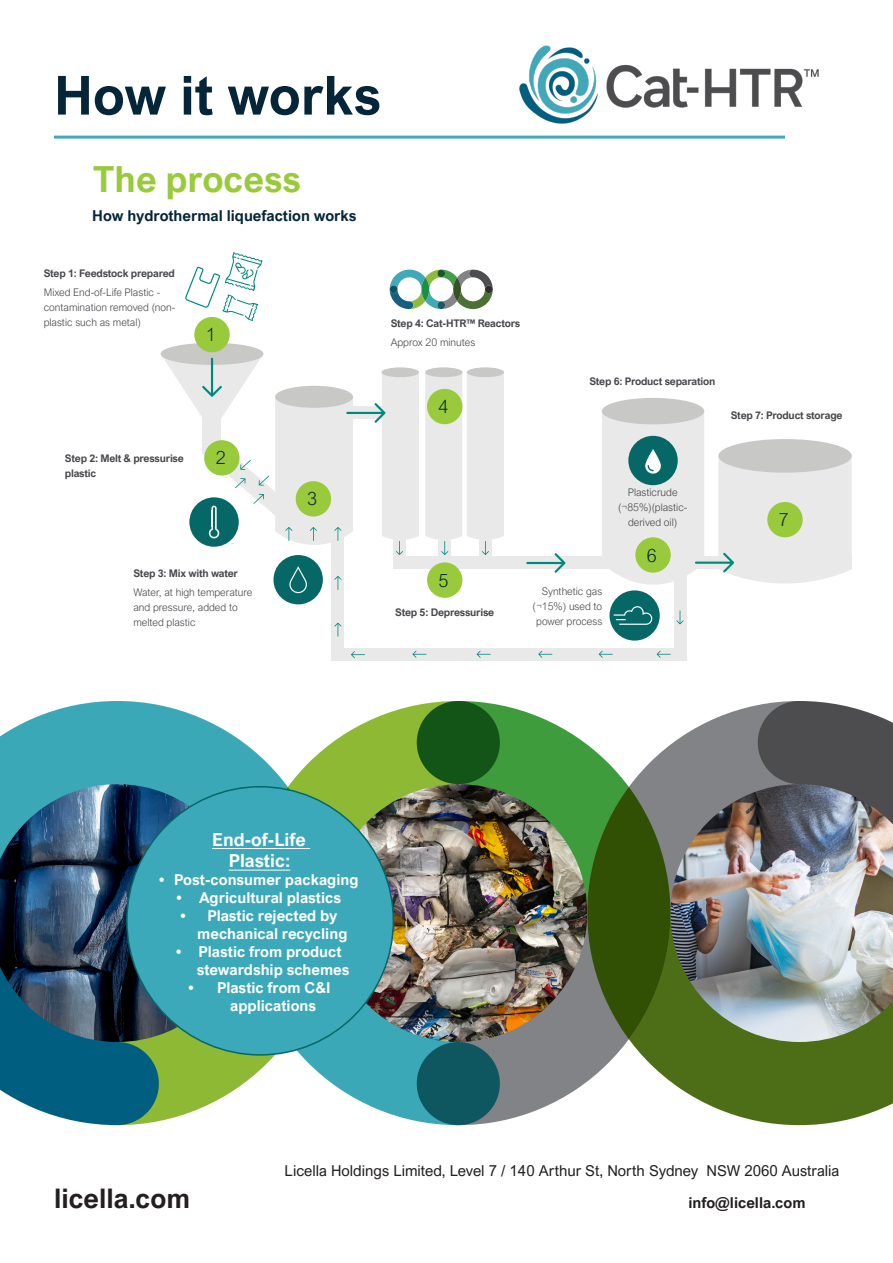
<style>
.page{position:relative;width:893px;height:1263px;background:#fff}
.page>*{position:absolute;margin:0;border:0;box-sizing:border-box;transform-origin:0 0}
.t1{font:700 54px "Arial Nova";color:#052539}
.t2{font:700 36px "Arial Nova";color:#99ca3b}
.t3{font:700 27px "Arial Nova";color:#231f20}
.t4{font:700 18px/21.6px "Arial Nova";color:#fff;text-align:center}
.body{font:300 18px "Arial Nova";color:#052539}
.t5{font:700 15px/18px "Arial Nova";color:#fff}
.t6{font:15px "Arial Nova";color:#231f20}
.t7{font:700 15px "Arial Nova";color:#052539}
.t8{font:700 15px "Arial Nova";color:#231f20}
.body-2{font:300 10.5px/15px "Arial Nova";color:#46484c}
.body-3{font:700 10.5px/15px "Arial Nova";letter-spacing:-.02em;color:#46484c}
</style>
<div class="page">
<img style="left:519px;top:45px;width:300px;height:79px">
<div style="left:393px;top:537px;width:13px;height:24px;background:#e9e9e9"></div>
<div style="left:393px;top:556px;width:459px;height:13px;background:#e9e9e9"></div>
<div style="left:438px;top:537px;width:13px;height:24px;background:#e9e9e9"></div>
<div style="left:479px;top:537px;width:13px;height:24px;background:#e9e9e9"></div>
<div style="left:331px;top:648px;width:355px;height:13px;background:#e9e9e9"></div>
<div style="left:674px;top:497px;width:12px;height:153px;background:#e9e9e9"></div>
<div style="left:161px;top:343px;width:102px;height:22px;background:#c8c8c7;border-radius:50%"></div>
<div style="left:425px;top:367px;width:38px;height:10px;background:#c8c8c7;border-radius:50%"></div>
<div style="left:467px;top:367px;width:37px;height:10px;background:#c8c8c7;border-radius:50%"></div>
<div style="left:602px;top:398px;width:102px;height:26px;background:#c8c8c7;border-radius:50%"></div>
<div style="left:331px;top:508px;width:13px;height:153px;background:#e9e9e9"></div>
<svg style="left:425px;top:372px;width:79px;height:183px"></svg>
<svg style="left:526px;top:553px;width:39px;height:20px"></svg>
<svg style="left:538px;top:651px;width:14px;height:7px"></svg>
<svg style="left:413px;top:651px;width:14px;height:7px"></svg>
<svg style="left:351px;top:651px;width:14px;height:7px"></svg>
<svg style="left:477px;top:651px;width:14px;height:7px"></svg>
<svg style="left:599px;top:651px;width:14px;height:7px"></svg>
<svg style="left:657px;top:651px;width:14px;height:7px"></svg>
<svg style="left:676px;top:610px;width:7px;height:14px"></svg>
<div style="left:194px;top:317px;width:36px;height:35px;background:#99ca3b;border-radius:50%"></div>
<div style="left:427px;top:389px;width:35px;height:35px;background:#99ca3b;border-radius:50%"></div>
<div style="left:427px;top:562px;width:35px;height:36px;background:#99ca3b;border-radius:50%"></div>
<svg style="left:185px;top:252px;width:77px;height:69px"></svg>
<div style="left:273px;top:555px;width:50px;height:49px;background:#056766;border-radius:50%"></div>
<svg style="left:289px;top:566px;width:18px;height:28px"></svg>
<svg style="left:163px;top:354px;width:256px;height:201px"></svg>
<svg style="left:602px;top:410px;width:250px;height:176px"></svg>
<div style="left:609px;top:590px;width:51px;height:51px;background:#056766;border-radius:50%"></div>
<svg style="left:614px;top:606px;width:38px;height:19px"></svg>
<svg style="left:334px;top:576px;width:7px;height:14px"></svg>
<svg style="left:334px;top:623px;width:7px;height:14px"></svg>
<svg style="left:390px;top:269px;width:103px;height:40px"></svg>
<hr style="left:54px;top:136px;width:731px;height:3px;background:#41a9b8">
<svg style="left:799px;top:913px;width:94px;height:212px;background:#92a37e"></svg>
<svg style="left:0;top:701px;width:117px;height:212px;background:#458399"></svg>
<img style="left:117px;top:701px;width:341px;height:424px">
<div style="left:417px;top:701px;width:83px;height:83px;background:#125516;border-radius:50%"></div>
<svg style="left:0;top:913px;width:159px;height:212px;background:#25576b"></svg>
<img style="left:458px;top:705px;width:341px;height:420px">
<img style="left:758px;top:701px;width:135px;height:212px">
<div style="left:417px;top:1042px;width:83px;height:83px;background:#0f5760;border-radius:50%"></div>
<img style="left:458px;top:701px;width:212px;height:338px">
<svg style="left:280px;top:787px;width:49px;height:252px"></svg>
<div style="left:127px;top:787px;width:266px;height:268px;background:#3ba9b9;border-radius:50%"></div>
<hr style="left:212px;top:848px;width:98px;height:1px;background:#fff">
<hr style="left:229px;top:870px;width:61px;height:1px;background:#fff">
<p class="t1" style="left:54px;top:64px;width:329px">How it works</p>
<h1 class="t2" style="left:93px;top:158px;width:210px">The process</h1>
<h3 class="t7" style="left:92px;top:207px;width:266px">How hydrothermal liquefaction works</h3>
<p class="body-3" style="left:44px;top:266px;width:133px">Step 1: Feedstock prepared</p>
<p class="body-2" style="left:44px;top:285px;width:133px">Mixed End-of-Life Plastic - contamination removed (non&shy;plastic such as metal)</p>
<p class="body" style="left:206px;top:325px;width:12px">1</p>
<p class="body-3" style="left:65px;top:450px;width:120px">Step 2: Melt &amp; pressurise plastic</p>
<p class="body" style="left:216px;top:448px;width:12px">2</p>
<p class="body-3" style="left:133px;top:566px;width:106px">Step 3: Mix with water</p>
<p class="body-2" style="left:133px;top:585px;width:120px">Water, at high temperature and pressure, added to melted plastic</p>
<p class="body" style="left:307px;top:489px;width:12px">3</p>
<p class="body-3" style="left:391px;top:316px;width:131px">Step 4: Cat-HTR™ Reactors</p>
<p class="body-2" style="left:391px;top:335px;width:86px">Approx 20 minutes</p>
<p class="body" style="left:439px;top:396px;width:12px">4</p>
<p class="body-3" style="left:589px;top:374px;width:128px">Step 6: Product separation</p>
<p class="body-3" style="left:731px;top:407px;width:113px">Step 7: Product storage</p>
<p class="body" style="left:439px;top:570px;width:12px">5</p>
<p class="body-3" style="left:395px;top:605px;width:101px">Step 5: Depressurise</p>
<p class="body-2" style="left:533px;top:584px;width:71px;text-align:right">Synthetic gas (¬15%) used to power process</p>
<p class="body-2" style="left:618px;top:485px;width:71px;text-align:center">Plasticrude (¬85%)(plastic&shy;derived oil)</p>
<p class="body" style="left:647px;top:545px;width:12px">6</p>
<p class="body" style="left:779px;top:510px;width:12px">7</p>
<p class="t4" style="left:212px;top:828px;width:95px">End-of-Life<br>Plastic:</p>
<p class="t5" style="left:159px;top:871px;width:201px">• Post-consumer packaging</p>
<p class="t5" style="left:177px;top:889px;width:166px">• Agricultural plastics</p>
<p class="t5" style="left:197px;top:907px;width:152px;text-indent:-17px">• Plastic rejected by mechanical recycling</p>
<p class="t5" style="left:197px;top:943px;width:154px;text-indent:-21px">• Plastic from product stewardship schemes</p>
<p class="t5" style="left:230px;top:979px;width:102px;text-indent:-41px">• Plastic from C&amp;I applications</p>
<p class="t6" style="left:285px;top:1162px;width:556px">Licella Holdings Limited, Level 7 / 140 Arthur St, North Sydney NSW 2060 Australia</p>
<p class="t3" style="left:54px;top:1183px;width:138px">licella.com</p>
<p class="t8" style="left:688px;top:1194px;width:119px">info@licella.com</p>
</div>
